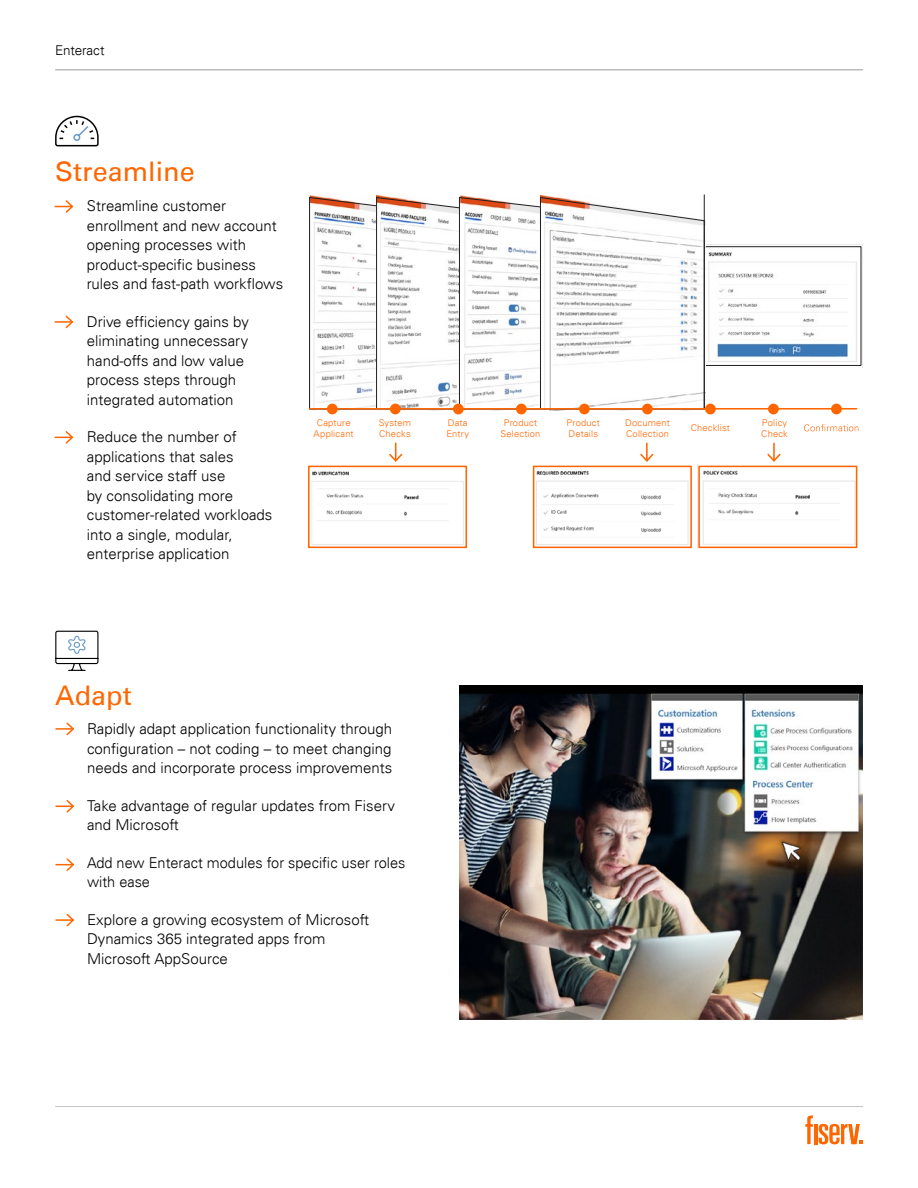
<style>
.page{position:relative;width:918px;height:1188px;background:#fff}
.page>*{position:absolute;margin:0;border:0;box-sizing:border-box;transform-origin:0 0}
.t1{font:27px "Univers For Fiserv 55";color:#f60}
.t2{font:300 15px/19.5px "Univers For Fiserv 45";color:#000}
.t3{font:300 13.5px "Univers For Fiserv 45";letter-spacing:-.005em;color:#000}
.t4{font:300 9.3px/11.2px "Univers For Fiserv 45";letter-spacing:.02em;color:#f60}
</style>
<div class="page">
<svg style="left:55px;top:200px;width:18px;height:13px"></svg>
<svg style="left:55px;top:315px;width:18px;height:14px"></svg>
<svg style="left:55px;top:431px;width:18px;height:13px"></svg>
<hr style="left:55px;top:1106px;width:808px;height:1px;background:#c2c2c2">
<svg style="left:819px;top:1124px;width:44px;height:20px"></svg>
<hr style="left:814px;top:1124px;width:3px;height:20px;background:#f60">
<svg style="left:805px;top:1116px;width:8px;height:28px"></svg>
<hr style="left:55px;top:70px;width:808px;height:1px;background:#999">
<svg style="left:55px;top:115px;width:44px;height:32px"></svg>
<svg style="left:56px;top:722px;width:18px;height:14px"></svg>
<svg style="left:56px;top:800px;width:18px;height:13px"></svg>
<svg style="left:56px;top:858px;width:18px;height:13px"></svg>
<svg style="left:56px;top:913px;width:18px;height:14px"></svg>
<svg style="left:55px;top:630px;width:44px;height:41px"></svg>
<img style="left:708px;top:245px;width:155px;height:122px">
<div style="left:703px;top:246px;width:158px;height:120px;border:1px solid #231f20"></div>
<svg style="left:309px;top:197px;width:395px;height:213px"></svg>
<hr style="left:704px;top:195px;width:1px;height:213px;background:#231f20">
<hr style="left:310px;top:408px;width:547px;height:2px;background:#f60">
<svg style="left:804px;top:424px;width:54px;height:7px"></svg>
<svg style="left:640px;top:443px;width:14px;height:19px"></svg>
<svg style="left:767px;top:443px;width:14px;height:19px"></svg>
<svg style="left:389px;top:443px;width:14px;height:19px"></svg>
<img style="left:308px;top:465px;width:160px;height:84px">
<div style="left:308px;top:466px;width:159px;height:82px;border:2px solid #f60"></div>
<img style="left:532px;top:465px;width:160px;height:84px">
<div style="left:533px;top:466px;width:159px;height:82px;border:2px solid #f60"></div>
<img style="left:697px;top:465px;width:161px;height:84px">
<div style="left:698px;top:466px;width:159px;height:82px;border:2px solid #f60"></div>
<div style="left:327px;top:404px;width:11px;height:10px;background:#f60;border-radius:50%"></div>
<div style="left:390px;top:404px;width:11px;height:10px;background:#f60;border-radius:50%"></div>
<div style="left:453px;top:404px;width:11px;height:10px;background:#f60;border-radius:50%"></div>
<div style="left:516px;top:404px;width:11px;height:10px;background:#f60;border-radius:50%"></div>
<div style="left:579px;top:404px;width:11px;height:10px;background:#f60;border-radius:50%"></div>
<div style="left:642px;top:404px;width:11px;height:10px;background:#f60;border-radius:50%"></div>
<div style="left:705px;top:404px;width:11px;height:10px;background:#f60;border-radius:50%"></div>
<div style="left:768px;top:404px;width:11px;height:10px;background:#f60;border-radius:50%"></div>
<div style="left:831px;top:404px;width:11px;height:10px;background:#f60;border-radius:50%"></div>
<img style="left:459px;top:685px;width:404px;height:334px">
<p class="t3" style="left:55px;top:42px;width:51px">Enteract</p>
<h1 class="t1" style="left:55px;top:155px;width:141px">Streamline</h1>
<p class="t2" style="left:87px;top:196px;width:198px">Streamline customer enrollment and new account opening processes with product-specific business rules and fast-path workflows</p>
<p class="t2" style="left:87px;top:312px;width:163px">Drive efficiency gains by eliminating unnecessary hand-offs and low value process steps through integrated automation</p>
<p class="t2" style="left:87px;top:427px;width:187px">Reduce the number of applications that sales<br>and service staff use<br>by consolidating more customer-related workloads into a single, modular, enterprise application</p>
<p class="t4" style="left:314px;top:417px;width:42px;text-align:center">Capture<br>Applicant</p>
<p class="t4" style="left:379px;top:417px;width:34px">System<br>Checks</p>
<p class="t4" style="left:446px;top:417px;width:24px">Data<br>Entry</p>
<p class="t4" style="left:500px;top:417px;width:42px;text-align:center">Product<br>Selection</p>
<p class="t4" style="left:566px;top:417px;width:35px">Product<br>Details</p>
<p class="t4" style="left:625px;top:417px;width:46px">Document<br>Collection</p>
<p class="t4" style="left:691px;top:422px;width:41px">Checklist</p>
<p class="t4" style="left:761px;top:417px;width:28px">Policy<br>Check</p>
<h1 class="t1" style="left:55px;top:680px;width:78px">Adapt</h1>
<p class="t2" style="left:87px;top:719px;width:307px;text-align:justify">Rapidly adapt application functionality through configuration – not coding – to meet changing needs and incorporate process improvements</p>
<p class="t2" style="left:87px;top:796px;width:310px">Take advantage of regular updates from Fiserv and Microsoft</p>
<p class="t2" style="left:87px;top:853px;width:320px">Add new Enteract modules for specific user roles with ease</p>
<p class="t2" style="left:87px;top:910px;width:284px">Explore a growing ecosystem of Microsoft<br>Dynamics 365 integrated apps from<br>Microsoft AppSource</p>
</div>
